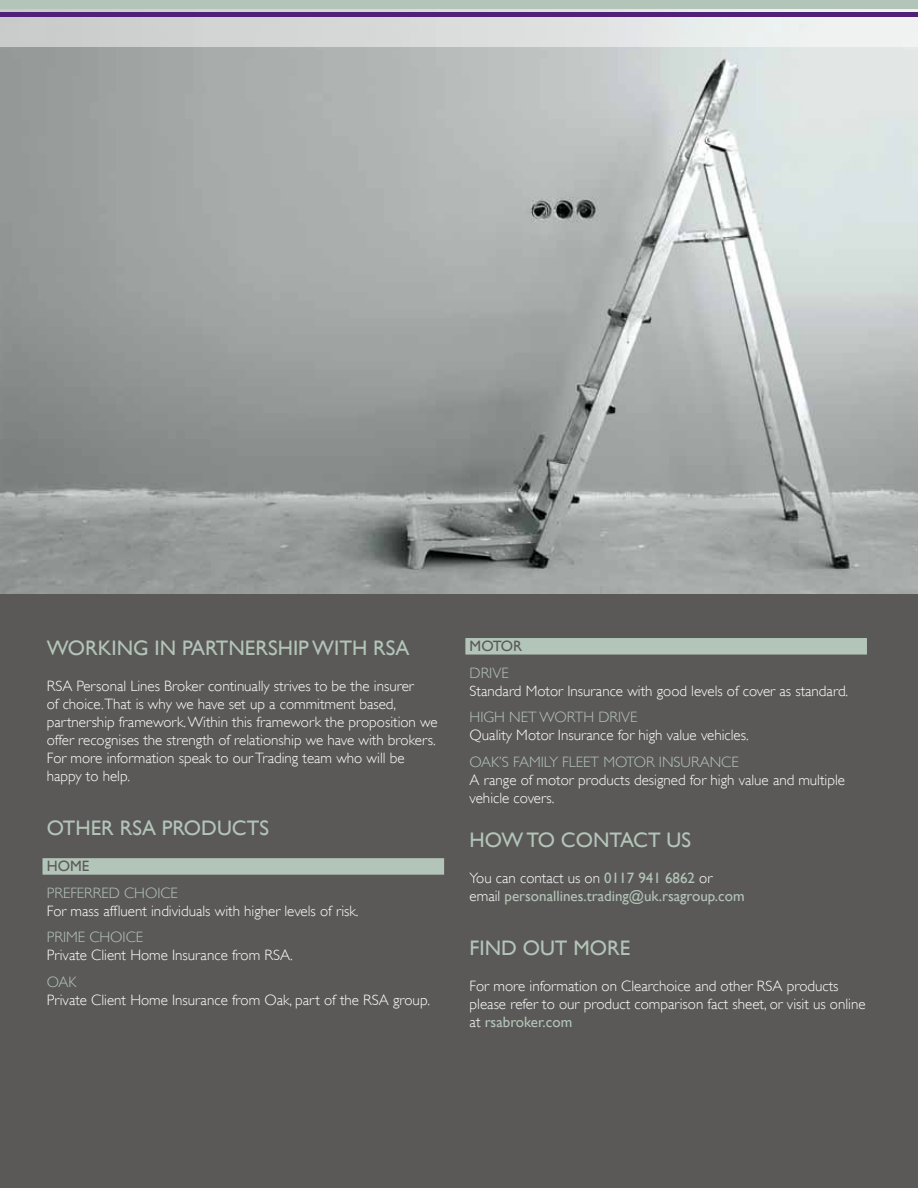
<style>
.page{position:relative;width:918px;height:1188px;background:#5b5958}
.page>*{position:absolute;margin:0;border:0;box-sizing:border-box;transform-origin:0 0}
.t1{font:21px "Gill Sans";color:#b3c5b9}
.t2{font:300 15px/18px "Gill Sans";color:#fff}
.t3{font:300 15px "Gill Sans";color:#b3c5b9}
.t4{font:15px/18px "Gill Sans";color:#b3c5b9}
.t5{font:15px "Gill Sans";color:#5b5958}
.s1{font-weight:300;color:#fff}
.s2{font-weight:400;color:#b3c5b9}
</style>
<div class="page">
<img style="left:0;top:47px;width:918px;height:547px">
<svg style="left:0;top:9px;width:918px;height:38px;background:#d8d9db"></svg>
<div style="left:0;top:0;width:918px;height:9px;background:#b3c5b9"></div>
<hr style="left:0;top:13px;width:918px;height:4px;background:#512178">
<div style="left:43px;top:858px;width:401px;height:17px;background:#b3c5b9"></div>
<div style="left:465px;top:638px;width:402px;height:17px;background:#b3c5b9"></div>
<h1 class="t1" style="left:47px;top:636px;width:364px">WORKING IN PARTNERSHIP WITH RSA</h1>
<p class="t2" style="left:47px;top:677px;width:10px">RSA</p>
<p class="t2" style="left:47px;top:677px;width:392px;text-indent:30px">Personal Lines Broker continually strives to be the insurer<br>of choice.That is why we have set up a commitment based, partnership framework. Within this framework the proposition we offer recognises the strength of relationship we have with brokers.<br>For more information speak to our Trading team who will be happy to help.</p>
<h1 class="t1" style="left:47px;top:816px;width:224px">OTHER RSA PRODUCTS</h1>
<p class="t5" style="left:47px;top:857px;width:42px">HOME</p>
<p class="t3" style="left:47px;top:884px;width:133px">Preferred Choice</p>
<p class="t2" style="left:47px;top:902px;width:313px">For mass affluent individuals with higher levels of risk.</p>
<p class="t3" style="left:47px;top:929px;width:98px">Prime Choice</p>
<p class="t2" style="left:47px;top:946px;width:248px">Private Client H ome I nsurance from RSA.</p>
<p class="t3" style="left:47px;top:973px;width:22px">Oak</p>
<p class="t2" style="left:47px;top:991px;width:326px">Private Client H ome I nsurance from Oak, part of the RSA</p>
<p class="t2" style="left:393px;top:991px;width:38px">group.</p>
<p class="t5" style="left:470px;top:637px;width:53px">MOTOR</p>
<p class="t3" style="left:470px;top:664px;width:41px">Drive</p>
<p class="t2" style="left:470px;top:682px;width:380px">Standard Motor Insurance with good levels of cover as standard.</p>
<p class="t3" style="left:470px;top:709px;width:169px">H igh N et Worth Drive</p>
<p class="t2" style="left:470px;top:726px;width:281px">Quality Motor Insurance for high value vehicles.</p>
<p class="t3" style="left:470px;top:753px;width:52px">OAK’s family</p>
<p class="t3" style="left:562px;top:753px;width:9px">fleet</p>
<p class="t3" style="left:603px;top:753px;width:12px">motor</p>
<p class="t3" style="left:659px;top:753px;width:25px">insura</p>
<p class="t3" style="left:710px;top:753px;width:21px">nce</p>
<p class="t2" style="left:470px;top:771px;width:377px">A range of motor products designed for high value and multiple vehicle covers.</p>
<h1 class="t1" style="left:470px;top:828px;width:223px">HOW TO CONTACT US</h1>
<p class="t4" style="left:470px;top:869px;width:277px"><span class="s1">You can contact us on</span> 0117 941 6862 <span class="s1">or email</span> personallines.trading@uk.rsagroup.com</p>
<h1 class="t1" style="left:470px;top:936px;width:149px">FIND OUT MORE</h1>
<p class="t2" style="left:470px;top:977px;width:297px">For more information on Clearchoice and other RSA</p>
<p class="t2" style="left:470px;top:977px;width:397px;text-indent:317px">products please refer to our product comparison fact sheet, or visit us online at <span class="s2">rsabroker.com</span></p>
</div>
